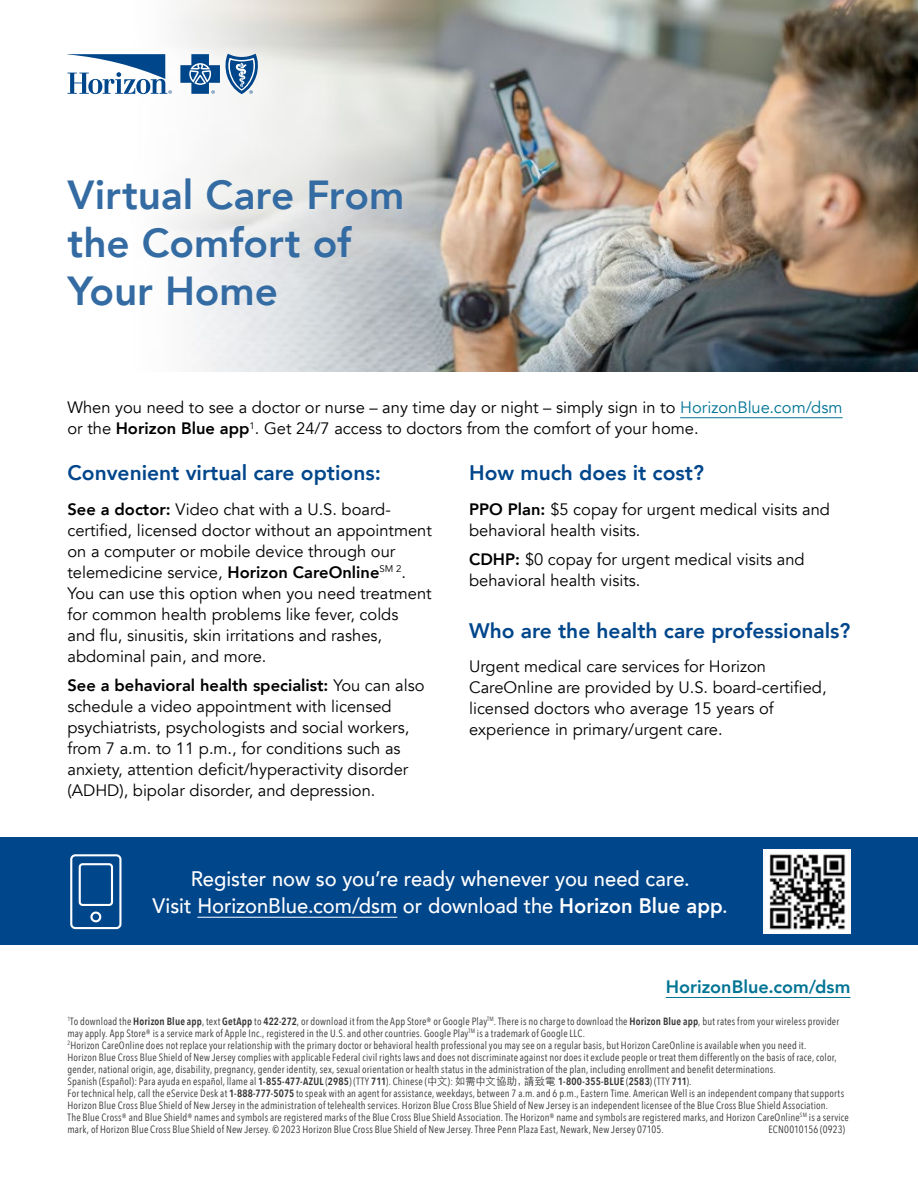
<style>
.page{position:relative;width:918px;height:1188px;background:#fff}
.page>*{position:absolute;margin:0;border:0;box-sizing:border-box;transform-origin:0 0}
.Heads{font:800 40.5px/48px "Avenir";color:#336ba2}
.Subhead{font:800 21px "Avenir";color:#00468b}
.Body{font:500 21px "Avenir";color:#fff;scale:.96 1}
.Subhead-2{font:500 21px "Avenir";color:#fff;scale:.96 1}
.Paragraph_Style_1{font:800 18px "Avenir";color:#007494}
.Body-2{font:16.5px/21px "Avenir";color:#000}
.t1{font:10.5px/12px "Avenir Next Condensed";letter-spacing:.02em;color:#333}
.s1{color:#007494}
.s2{font-weight:800}
.s3{font-weight:600}
.s4{font-family:"ST Heiti TC";font-weight:300}
.s5{font-family:"ST Heiti SC";font-weight:300}
</style>
<div class="page">
<img style="left:67px;top:0;width:851px;height:372px">
<svg style="left:68px;top:54px;width:104px;height:40px"></svg>
<svg style="left:180px;top:54px;width:78px;height:40px"></svg>
<hr style="left:680px;top:417px;width:163px;height:1px;background:#007494">
<div style="left:0;top:837px;width:918px;height:108px;background:#00468b"></div>
<svg style="left:70px;top:854px;width:52px;height:75px"></svg>
<hr style="left:197px;top:917px;width:200px;height:1px;background:#fff">
<img style="left:764px;top:850px;width:86px;height:83px">
<hr style="left:666px;top:997px;width:184px;height:1px;background:#007494">
<p class="Heads" style="left:68px;top:171px;width:338px">Virtual Care From the Comfort of<br>Your Home</p>
<p class="Body-2" style="left:68px;top:397px;width:777px">When you need to see a doctor or nurse – any time day or night – simply sign in to <span class="s1">HorizonBlue.com/dsm </span>or the <span class="s2">Horizon Blue app</span><sup>1</sup>. Get 24/7 access to doctors from the comfort of your home.</p>
<h2 class="Subhead" style="left:68px;top:456px;width:315px">Convenient virtual care options:</h2>
<p class="Body-2" style="left:68px;top:499px;width:366px"><span class="s2">See a doctor:</span> Video chat with a U.S. board&shy;certified, licensed doctor without an appointment on a computer or mobile device through our telemedicine service, <span class="s2">Horizon CareOnline</span><sup>SM</sup> <sup>2</sup>.<br>You can use this option when you need treatment for common health problems like fever, colds<br>and flu, sinusitis, skin irritations and rashes, abdominal pain, and more.</p>
<p class="Body-2" style="left:68px;top:675px;width:359px"><span class="s2">See a behavioral health specialist:</span> You can also schedule a video appointment with licensed psychiatrists, psychologists and social workers, from 7 a.m. to 11 p.m., for conditions such as anxiety, attention deficit/hyperactivity disorder (ADHD), bipolar disorder, and depression.</p>
<h2 class="Subhead" style="left:469px;top:456px;width:236px">How much does it cost?</h2>
<p class="Body-2" style="left:469px;top:499px;width:362px"><span class="s2">PPO Plan:</span> $5 copay for urgent medical visits and behavioral health visits.</p>
<p class="Body-2" style="left:469px;top:549px;width:337px"><span class="s2">CDHP:</span> $0 copay for urgent medical visits and behavioral health visits.</p>
<h2 class="Subhead" style="left:469px;top:614px;width:383px">Who are the health care professionals?</h2>
<p class="Body-2" style="left:469px;top:657px;width:359px">Urgent medical care services for Horizon CareOnline are provided by U.S. board-certified, licensed doctors who average 15 years of experience in primary/urgent care.</p>
<h2 class="Subhead-2" style="left:191px;top:860px;width:521px">Register now so you’re ready whenever you need care.</h2>
<p class="Body" style="left:153px;top:887px;width:601px">Visit HorizonBlue.com/dsm or download the <span class="s2">Horizon Blue app</span>.</p>
<p class="Paragraph_Style_1" style="left:666px;top:973px;width:186px">HorizonBlue.com/dsm</p>
<p class="t1" style="left:68px;top:1015px;width:773px"><sup>1</sup>To download the <span class="s3">Horizon Blue app</span>, text <span class="s3">GetApp</span> to <span class="s3">422-272</span>, or download it from the App Store® or Google Play<sup>TM</sup>. There is no charge to download the <span class="s3">Horizon Blue app</span>, but rates from your wireless provider may apply. App Store® is a service mark of Apple Inc., registered in the U.S. and other countries. Google Play<sup>TM</sup> is a trademark of Google LLC.</p>
<p class="t1" style="left:68px;top:1039px;width:771px"><sup>2</sup>Horizon CareOnline does not replace your relationship with the primary doctor or behavioral health professional you may see on a regular basis, but Horizon CareOnline is available when you need it.<br>Horizon Blue Cross Blue Shield of New Jersey complies with applicable Federal civil rights laws and does not discriminate against nor does it exclude people or treat them differently on the basis of race, color, gender, national origin, age, disability, pregnancy, gender identity, sex, sexual orientation or health status in the administration of the plan, including enrollment and benefit determinations.</p>
<p class="t1" style="left:68px;top:1075px;width:626px">Spanish (Español): Para ayuda en español, llame al <span class="s3">1-855-477-AZUL</span> (<span class="s3">2985</span>) (TTY <span class="s3">711</span>). Chinese (<span class="s4">中文</span>): <span class="s5">如需中文協助，請致電</span> <span class="s3">1-800-355-BLUE</span> (<span class="s3">2583</span>) (TTY <span class="s3">711</span>).</p>
<p class="t1" style="left:68px;top:1087px;width:783px">For technical help, call the eService Desk at <span class="s3">1-888-777-5075</span> to speak with an agent for assistance, weekdays, between 7 a.m. and 6 p.m., Eastern Time. American Well is an independent company that supports Horizon Blue Cross Blue Shield of New Jersey in the administration of telehealth services. Horizon Blue Cross Blue Shield of New Jersey is an independent licensee of the Blue Cross Blue Shield Association.<br>The Blue Cross® and Blue Shield® names and symbols are registered marks of the Blue Cross Blue Shield Association. The Horizon® name and symbols are registered marks, and Horizon CareOnline<sup>SM</sup> is a service mark, of Horizon Blue Cross Blue Shield of New Jersey. © 2023 Horizon Blue Cross Blue Shield of New Jersey. Three Penn Plaza East, Newark, New Jersey 07105.</p>
<p class="t1" style="left:768px;top:1123px;width:78px">ECN0010156 (0923)</p>
</div>
